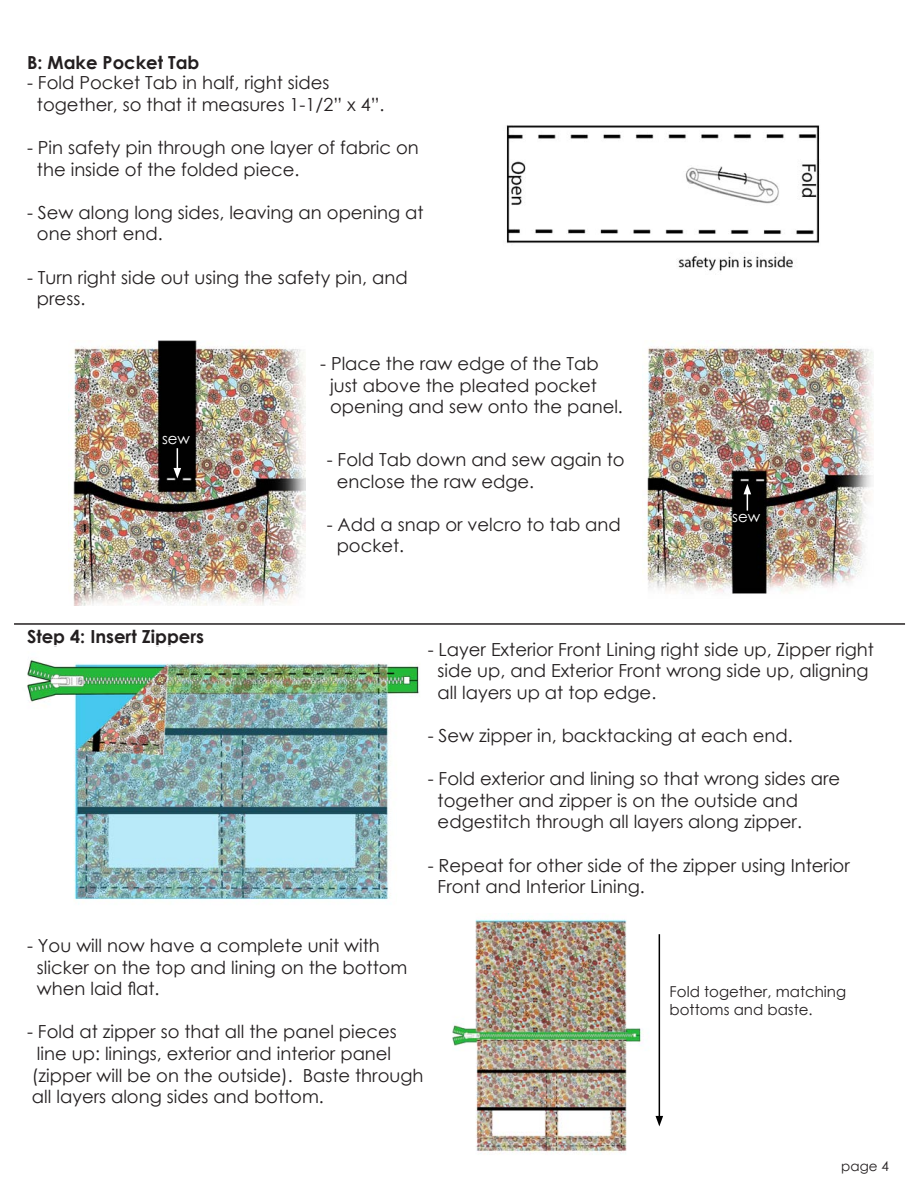
<style>
.page{position:relative;width:918px;height:1188px;background:#fff}
.page>*{position:absolute;margin:0;border:0;box-sizing:border-box;transform-origin:0 0}
.t1{font:18px "Century Gothic";color:#231f20}
.t2{font:700 18px "Century Gothic";color:#231f20}
.t3{font:15px "Century Gothic";color:#231f20}
.t4{font:15px "Century Gothic";color:#fff}
.t5{font:13.5px "Century Gothic";color:#231f20}
</style>
<div class="page">
<img style="left:506px;top:125px;width:314px;height:146px">
<img style="left:68px;top:340px;width:237px;height:266px">
<img style="left:647px;top:340px;width:226px;height:254px">
<svg style="left:744px;top:484px;width:7px;height:27px"></svg>
<svg style="left:174px;top:448px;width:7px;height:30px"></svg>
<hr style="left:14px;top:623px;width:891px;height:2px;background:#231f20">
<img style="left:27px;top:659px;width:393px;height:241px">
<hr style="left:659px;top:934px;width:1px;height:184px;background:#000">
<svg style="left:656px;top:1116px;width:7px;height:10px"></svg>
<img style="left:452px;top:913px;width:190px;height:241px">
<p class="t2" style="left:27px;top:49px;width:174px">B: Make Pocket Tab</p>
<p class="t1" style="left:27px;top:70px;width:304px">- Fold Pocket Tab in half, right sides</p>
<p class="t1" style="left:37px;top:92px;width:349px">together, so that it measures 1-1/2” x 4”.</p>
<p class="t1" style="left:27px;top:135px;width:393px">- Pin safety pin through one layer of fabric on</p>
<p class="t1" style="left:37px;top:156px;width:264px">the inside of the folded piece.</p>
<p class="t1" style="left:27px;top:200px;width:398px">- Sew along long sides, leaving an opening at</p>
<p class="t1" style="left:37px;top:221px;width:127px">one short end.</p>
<p class="t1" style="left:27px;top:264px;width:382px">- Turn right side out using the safety pin, and</p>
<p class="t1" style="left:37px;top:286px;width:50px">press.</p>
<p class="t4" style="left:162px;top:428px;width:30px">sew</p>
<p class="t1" style="left:320px;top:351px;width:280px">- Place the raw edge of the Tab</p>
<p class="t1" style="left:330px;top:372px;width:268px">just above the pleated pocket</p>
<p class="t1" style="left:330px;top:394px;width:294px">opening and sew onto the panel.</p>
<p class="t1" style="left:327px;top:447px;width:300px">- Fold Tab down and sew again to</p>
<p class="t1" style="left:337px;top:469px;width:199px">enclose the raw edge.</p>
<p class="t1" style="left:327px;top:512px;width:296px">- Add a snap or velcro to tab and</p>
<p class="t1" style="left:337px;top:533px;width:69px">pocket.</p>
<p class="t4" style="left:732px;top:506px;width:30px">sew</p>
<p class="t2" style="left:27px;top:623px;width:179px">Step 4: Insert Zippers</p>
<p class="t1" style="left:428px;top:636px;width:448px">- Layer Exterior Front Lining right side up, Zipper right</p>
<p class="t1" style="left:438px;top:658px;width:433px">side up, and Exterior Front wrong side up, aligning</p>
<p class="t1" style="left:438px;top:680px;width:220px">all layers up at top edge.</p>
<p class="t1" style="left:428px;top:723px;width:367px">- Sew zipper in, backtacking at each end.</p>
<p class="t1" style="left:428px;top:766px;width:414px">- Fold exterior and lining so that wrong sides are</p>
<p class="t1" style="left:438px;top:788px;width:362px">together and zipper is on the outside and</p>
<p class="t1" style="left:438px;top:809px;width:366px">edgestitch through all layers along zipper.</p>
<p class="t1" style="left:428px;top:852px;width:424px">- Repeat for other side of the zipper using Interior</p>
<p class="t1" style="left:438px;top:874px;width:209px">Front and Interior Lining.</p>
<p class="t1" style="left:27px;top:933px;width:354px">- You will now have a complete unit with</p>
<p class="t1" style="left:37px;top:955px;width:372px">slicker on the top and lining on the bottom</p>
<p class="t1" style="left:37px;top:976px;width:124px">when laid flat.</p>
<p class="t1" style="left:27px;top:1019px;width:371px">- Fold at zipper so that all the panel pieces</p>
<p class="t1" style="left:37px;top:1041px;width:356px">line up: linings, exterior and interior panel</p>
<p class="t1" style="left:32px;top:1063px;width:393px">(zipper will be on the outside). Baste through</p>
<p class="t1" style="left:32px;top:1084px;width:293px">all layers along sides and bottom.</p>
<p class="t3" style="left:670px;top:981px;width:178px">Fold together, matching</p>
<p class="t3" style="left:670px;top:999px;width:145px">bottoms and baste.</p>
<p class="t5" style="left:841px;top:1157px;width:49px">page 4</p>
</div>
